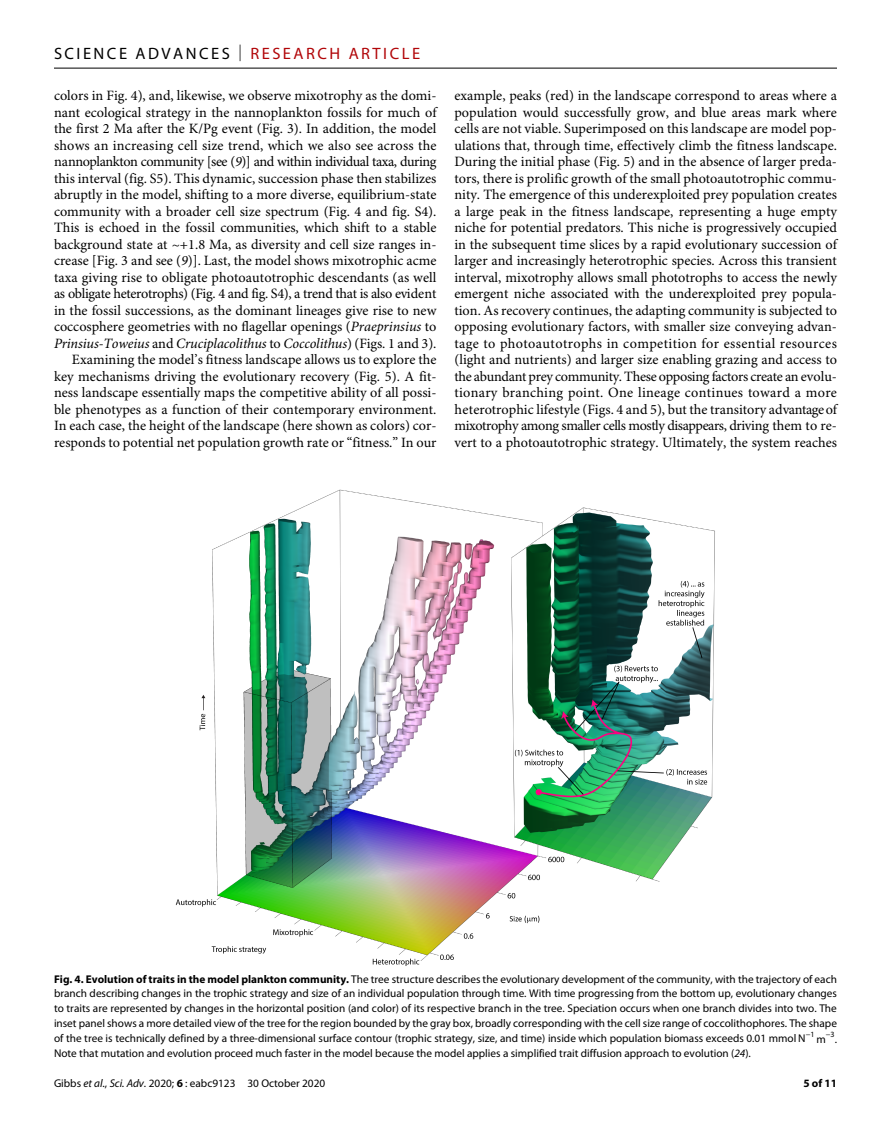
<style>
.page{position:relative;width:891px;height:1134px;background:#fff}
.page>*{position:absolute;margin:0;border:0;box-sizing:border-box;transform-origin:0 0}
.t1{font:16.5px "Myriad Pro";letter-spacing:.15em;color:#000}
.t2{font:14.25px/16.5px "Minion Pro";color:#000;text-align:right}
.t3{font:11.25px/15px "Myriad Pro";color:#000;text-align:justify}
.t4{font:700 11.25px "Myriad Pro";color:#000}
.s1{font-weight:300}
.s2{color:#b10508}
.s3{font-style:italic}
.s4{font-weight:700}
</style>
<div class="page">
<hr style="left:54px;top:68px;width:783px;height:1px;background:#000">
<img style="left:176px;top:490px;width:539px;height:476px">
<p class="t1" style="left:54px;top:40px;width:368px">SCIENCE ADVANCES <span class="s1">|</span> <span class="s2">RESEARCH ARTICLE</span></p>
<p class="t2" style="left:54px;top:89px;width:384px">colors in Fig. 4), and, likewise, we observe mixotrophy as the domi&shy;nant ecological strategy in the nannoplankton fossils for much of the first 2 Ma after the K/Pg event (Fig. 3). In addition, the model shows an increasing cell size trend, which we also see across the nannoplankton community [see (<span class="s3">9</span>)] and within individual taxa, during this interval (fig. S5). This dynamic, succession phase then stabilizes abruptly in the model, shifting to a more diverse, equilibrium-state community with a broader cell size spectrum (Fig. 4 and fig. S4).<br>This is echoed in the fossil communities, which shift to a stable background state at ~+1.8 Ma, as diversity and cell size ranges in&shy;crease [Fig. 3 and see (<span class="s3">9</span>)]. Last, the model shows mixotrophic acme taxa giving rise to obligate photoautotrophic descendants (as well as obligate heterotrophs) (Fig. 4 and fig. S4), a trend that is also evident in the fossil successions, as the dominant lineages give rise to new coccosphere geometries with no flagellar openings (<span class="s3">Praeprinsius</span> to <span class="s3">Prinsius-Toweius</span> and <span class="s3">Cruciplacolithus</span> to <span class="s3">Coccolithus</span>) (Figs. 1 and 3).<br>Examining the model’s fitness landscape allows us to explore the key mechanisms driving the evolutionary recovery (Fig. 5). A fit&shy;ness landscape essentially maps the competitive ability of all possi&shy;ble phenotypes as a function of their contemporary environment.<br>In each case, the height of the landscape (here shown as colors) cor&shy;responds to potential net population growth rate or “fitness.” In our</p>
<p class="t2" style="left:454px;top:89px;width:384px;text-align:justify">example, peaks (red) in the landscape correspond to areas where a population would successfully grow, and blue areas mark where cells are not viable. Superimposed on this landscape are model pop&shy;ulations that, through time, effectively climb the fitness landscape.<br>During the initial phase (Fig. 5) and in the absence of larger preda&shy;tors, there is prolific growth of the small photoautotrophic commu&shy;nity. The emergence of this underexploited prey population creates a large peak in the fitness landscape, representing a huge empty niche for potential predators. This niche is progressively occupied in the subsequent time slices by a rapid evolutionary succession of larger and increasingly heterotrophic species. Across this transient interval, mixotrophy allows small phototrophs to access the newly emergent niche associated with the underexploited prey popula&shy;tion. As recovery continues, the adapting community is subjected to opposing evolutionary factors, with smaller size conveying advan&shy;tage to photoautotrophs in competition for essential resources (light and nutrients) and larger size enabling grazing and access to the abundant prey community. These opposing factors create an evolu&shy;tionary branching point. One lineage continues toward a more heterotrophic lifestyle (Figs. 4 and 5), but the transitory advantage of mixotrophy among smaller cells mostly disappears, driving them to re&shy;vert to a photoautotrophic strategy. Ultimately, the system reaches</p>
<p class="t3" style="left:54px;top:971px;width:785px"><span class="s4">Fig. 4. Evolution of traits in the model plankton community.</span> The tree structure describes the evolutionary development of the community, with the trajectory of each branch describing changes in the trophic strategy and size of an individual population through time. With time progressing from the bottom up, evolutionary changes to traits are represented by changes in the horizontal position (and color) of its respective branch in the tree. Speciation occurs when one branch divides into two. The inset panel shows a more detailed view of the tree for the region bounded by the gray box, broadly corresponding with the cell size range of coccolithophores. The shape of the tree is technically defined by a three-dimensional surface contour (trophic strategy, size, and time) inside which population biomass exceeds 0.01 mmol N<sup>−1</sup> m<sup>−3</sup>.<br>Note that mutation and evolution proceed much faster in the model because the model applies a simplified trait diffusion approach to evolution (<span class="s3">24</span>).</p>
<p class="t3" style="left:54px;top:1076px;width:273px">Gibbs <span class="s3">et al</span>., <span class="s3">Sci. Adv.</span> 2020; <span class="s4">6</span> : eabc9123 30 October 2020</p>
<p class="t4" style="left:803px;top:1074px;width:35px">5 of 11</p>
</div>
